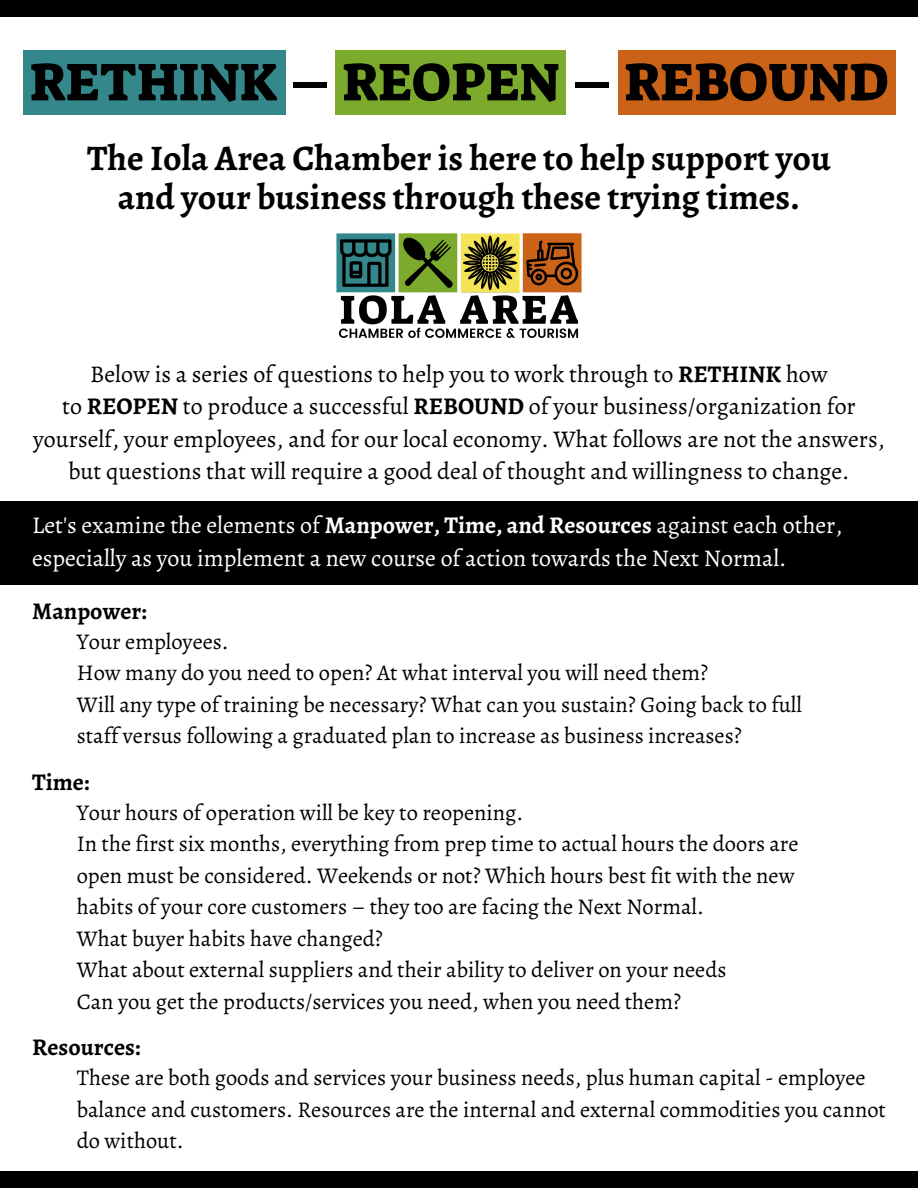
<style>
.page{position:relative;width:918px;height:1188px;background:#fff}
.page>*{position:absolute;margin:0;border:0;box-sizing:border-box;transform-origin:0 0}
.t1{font:54px "Suez One";color:#000}
.t2{font:700 36px/38.2px "Alegreya";color:#000;text-align:center}
.t3{font:24px/32.7px "Alegreya";color:#000;text-align:center}
.t4{font:24px/32.7px "Alegreya";color:#fff}
.t5{font:700 24px "Alegreya";color:#000}
.t6{font:22.5px/31.5px "Alegreya";color:#000}
.s1{font-weight:700}
</style>
<div class="page">
<img style="left:336px;top:233px;width:246px;height:105px">
<div style="left:23px;top:51px;width:262px;height:64px;background:#34878a"></div>
<div style="left:335px;top:51px;width:231px;height:64px;background:#7baa2c"></div>
<div style="left:619px;top:51px;width:277px;height:64px;background:#ca6217"></div>
<div style="left:0;top:502px;width:918px;height:83px;background:#000"></div>
<div style="left:0;top:0;width:918px;height:17px;background:#000"></div>
<div style="left:0;top:1171px;width:918px;height:17px;background:#000"></div>
<h1 class="t1" style="left:29px;top:47px;width:861px">RETHINK – REOPEN – REBOUND</h1>
<h2 class="t2" style="left:87px;top:139px;width:745px">The Iola Area Chamber is here to help support you and your business through these trying times.</h2>
<p class="t3" style="left:33px;top:357px;width:853px">Below is a series of questions to help you to work through to <span class="s1">RETHINK</span> how<br>to <span class="s1">REOPEN</span> to produce a successful <span class="s1">REBOUND</span> of your business/organization for yourself, your employees, and for our local economy. What follows are not the answers, but questions that will require a good deal of thought and willingness to change.</p>
<p class="t4" style="left:32px;top:509px;width:812px">Let's examine the elements of <span class="s1">Manpower, Time, and Resources</span> against each other, especially as you implement a new course of action towards the Next Normal.</p>
<p class="t5" style="left:32px;top:594px;width:116px">Manpower:</p>
<p class="t6" style="left:77px;top:626px;width:727px">Your employees.<br>How many do you need to open? At what interval you will need them?<br>Will any type of training be necessary? What can you sustain? Going back to full staff versus following a graduated plan to increase as business increases?</p>
<p class="t5" style="left:32px;top:765px;width:59px">Time:</p>
<p class="t6" style="left:77px;top:797px;width:723px">Your hours of operation will be key to reopening.<br>In the first six months, everything from prep time to actual hours the doors are open must be considered. Weekends or not? Which hours best fit with the new habits of your core customers – they too are facing the Next Normal.<br>What buyer habits have changed?<br>What about external suppliers and their ability to deliver on your needs<br>Can you get the products/services you need, when you need them?</p>
<p class="t5" style="left:32px;top:1031px;width:110px">Resources:</p>
<p class="t6" style="left:77px;top:1062px;width:811px">These are both goods and services your business needs, plus human capital - employee balance and customers. Resources are the internal and external commodities you cannot do without.</p>
</div>
